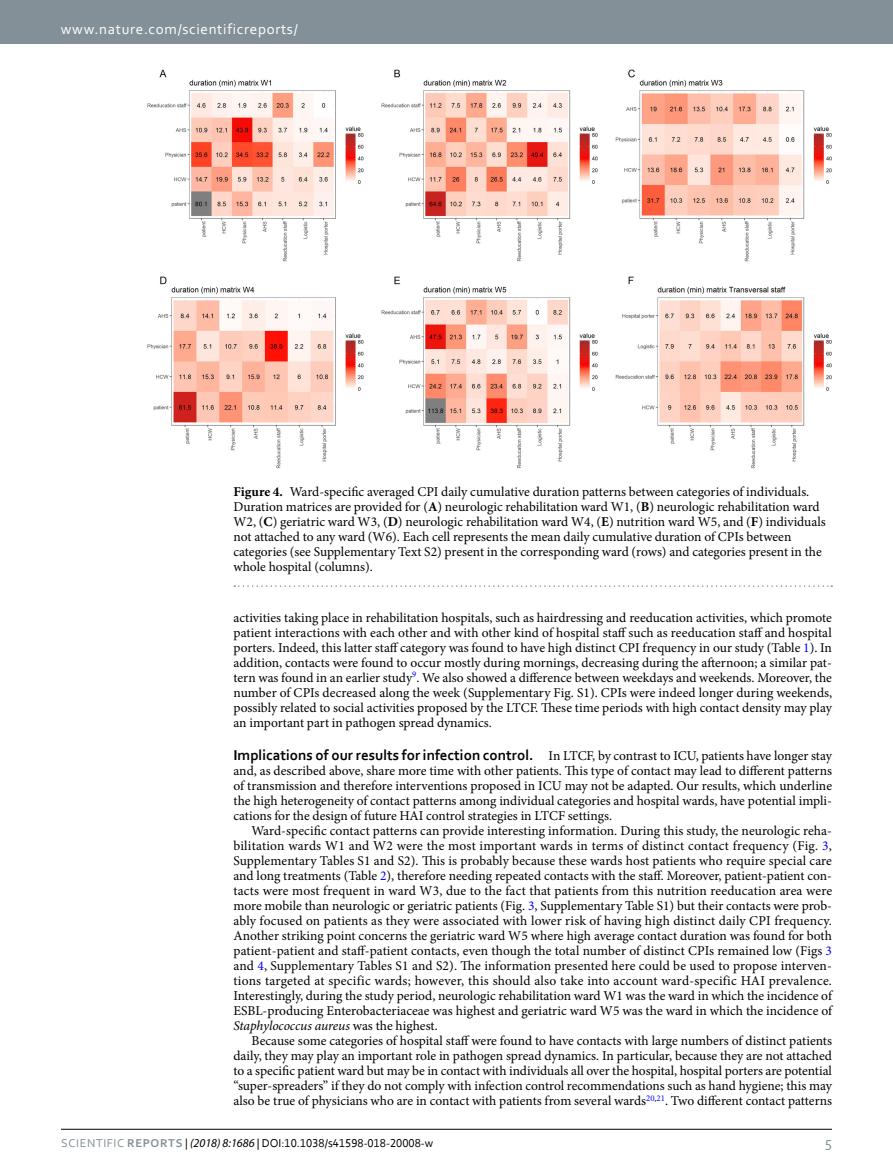
<style>
.page{position:relative;width:893px;height:1174px;background:#fff}
.page>*{position:absolute;margin:0;border:0;box-sizing:border-box;transform-origin:0 0}
.t1{font:15px "Corbel 2";letter-spacing:.045em;color:#fff}
.t2{font:15px "Corbel 2";color:#839097}
.t3{font:13.5px/15px "Minion Pro";color:#000;text-align:justify}
.t4{font:12px "Corbel";color:#000}
.s1{font-weight:700}
.s2{color:#00f}
.s3{font-family:"Corbel";font-weight:700;font-size:15px}
.s4{font-style:italic}
.s5{font-family:"Corbel 2";color:#839097}
.s6{font-family:"Corbel Bold 2";color:#839097}
.s7{font-family:"Corbel 2"}
.s8{font-family:"Myriad Pro";font-style:italic}
</style>
<div class="page">
<div style="left:0;top:0;width:893px;height:43px;background:#839097"></div>
<hr style="left:61px;top:1129px;width:771px;height:1px;background:#000">
<img style="left:148px;top:70px;width:684px;height:398px">
<svg style="left:234px;top:585px;width:598px;height:2px"></svg>
<p class="t1" style="left:61px;top:19px;width:238px">www.nature.com/scientificreports/</p>
<p class="t3" style="left:233px;top:484px;width:594px;text-align:left"><span class="s1">Figure 4.</span> Ward-specific averaged CPI daily cumulative duration patterns between categories of individuals.<br>Duration matrices are provided for (<span class="s1">A</span>) neurologic rehabilitation ward W1, (<span class="s1">B</span>) neurologic rehabilitation ward W2, (<span class="s1">C</span>) geriatric ward W3, (<span class="s1">D</span>) neurologic rehabilitation ward W4, (<span class="s1">E</span>) nutrition ward W5, and (<span class="s1">F</span>) individuals not attached to any ward (W6). Each cell represents the mean daily cumulative duration of CPIs between categories (see Supplementary Text S2) present in the corresponding ward (rows) and categories present in the whole hospital (columns).</p>
<p class="t3" style="left:233px;top:610px;width:600px">activities taking place in rehabilitation hospitals, such as hairdressing and reeducation activities, which promote patient interactions with each other and with other kind of hospital staff such as reeducation staff and hospital porters. Indeed, this latter staff category was found to have high distinct CPI frequency in our study (Table <span class="s2">1</span>). In addition, contacts were found to occur mostly during mornings, decreasing during the afternoon; a similar pat&shy;tern was found in an earlier study<sup>9</sup>. We also showed a difference between weekdays and weekends. Moreover, the number of CPIs decreased along the week (Supplementary Fig. S1). CPIs were indeed longer during weekends, possibly related to social activities proposed by the LTCF. These time periods with high contact density may play an important part in pathogen spread dynamics.</p>
<p class="t3" style="left:233px;top:748px;width:600px"><span class="s3">Implications of our results for infection control.</span> In LTCF, by contrast to ICU, patients have longer stay and, as described above, share more time with other patients. This type of contact may lead to different patterns of transmission and therefore interventions proposed in ICU may not be adapted. Our results, which underline the high heterogeneity of contact patterns among individual categories and hospital wards, have potential impli&shy;cations for the design of future HAI control strategies in LTCF settings.</p>
<p class="t3" style="left:233px;top:823px;width:600px;text-indent:18px">Ward-specific contact patterns can provide interesting information. During this study, the neurologic reha&shy;bilitation wards W1 and W2 were the most important wards in terms of distinct contact frequency (Fig. <span class="s2">3</span>, Supplementary Tables S1 and S2). This is probably because these wards host patients who require special care and long treatments (Table <span class="s2">2</span>), therefore needing repeated contacts with the staff. Moreover, patient-patient con&shy;tacts were most frequent in ward W3, due to the fact that patients from this nutrition reeducation area were more mobile than neurologic or geriatric patients (Fig. <span class="s2">3</span>, Supplementary Table S1) but their contacts were prob&shy;ably focused on patients as they were associated with lower risk of having high distinct daily CPI frequency.<br>Another striking point concerns the geriatric ward W5 where high average contact duration was found for both patient-patient and staff-patient contacts, even though the total number of distinct CPIs remained low (Figs <span class="s2">3 </span>and <span class="s2">4</span>, Supplementary Tables S1 and S2). The information presented here could be used to propose interven&shy;tions targeted at specific wards; however, this should also take into account ward-specific HAI prevalence.<br>Interestingly, during the study period, neurologic rehabilitation ward W1 was the ward in which the incidence of ESBL-producing Enterobacteriaceae was highest and geriatric ward W5 was the ward in which the incidence of <span class="s4">Staphylococcus aureus</span> was the highest.</p>
<p class="t3" style="left:233px;top:1033px;width:600px;text-indent:18px">Because some categories of hospital staff were found to have contacts with large numbers of distinct patients daily, they may play an important role in pathogen spread dynamics. In particular, because they are not attached to a specific patient ward but may be in contact with individuals all over the hospital, hospital porters are potential “super-spreaders” if they do not comply with infection control recommendations such as hand hygiene; this may also be true of physicians who are in contact with patients from several wards<sup>20</sup><sup>,</sup><sup>21</sup>. Two different contact patterns</p>
<p class="t4" style="left:61px;top:1135px;width:374px"><span class="s5">Scientific</span> <span class="s6">REPORTS</span> <span class="s7">|</span> <span class="s8">(2018) 8:1686</span> | DOI:10.1038/s41598-018-20008-w</p>
<p class="t2" style="left:825px;top:1132px;width:9px">5</p>
</div>
